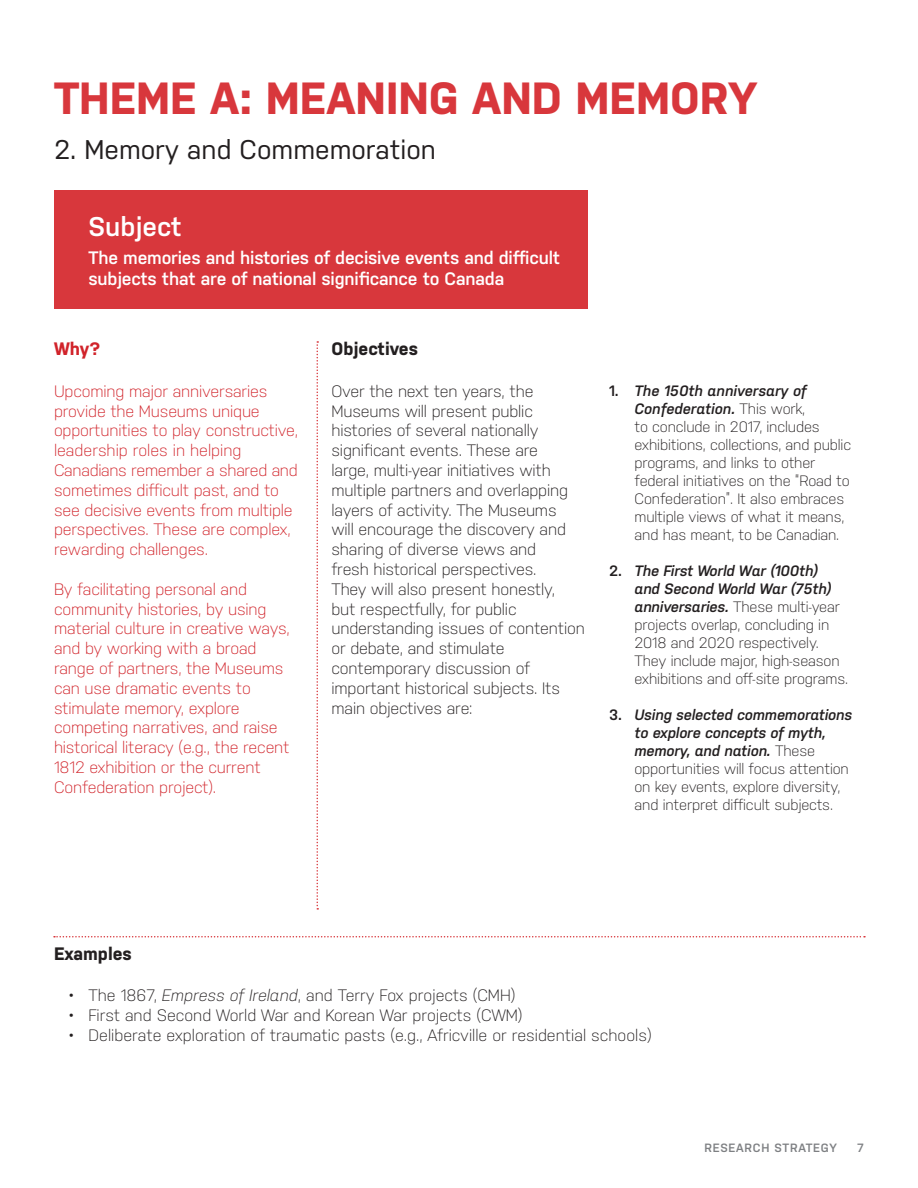
<style>
.page{position:relative;width:918px;height:1188px;background:#fff}
.page>*{position:absolute;margin:0;border:0;box-sizing:border-box;transform-origin:0 0}
.t1{font:700 45px "Nudista";color:#d8373c}
.t2{font:27px "Nudista";color:#231f20}
.t3{font:600 27px "Nudista";color:#fff}
.t4{font:600 18px/21.6px "Nudista";letter-spacing:-.01em;color:#fff}
.t5{font:700 18px "Nudista";color:#231f20}
.t6{font:700 18px "Nudista";color:#d1232a}
.t7{font:300 16.5px/19.8px "Nudista";letter-spacing:-.01em;color:#231f20}
.t8{font:300 16.5px/19.8px "Nudista";letter-spacing:-.01em;color:#d1232a}
.t9{font:300 15px/18px "Nudista";letter-spacing:-.01em;color:#231f20}
.t10{font:600 12px "Nudista";letter-spacing:.06em;color:#7e8083}
.s1{font-weight:600}
.s2{font-weight:600;font-style:italic}
.s3{font-style:italic}
</style>
<div class="page">
<div style="left:54px;top:190px;width:534px;height:119px;background:#d8373c"></div>
<svg style="left:54px;top:936px;width:811px;height:2px"></svg>
<svg style="left:316px;top:341px;width:2px;height:569px"></svg>
<h1 class="t1" style="left:54px;top:65px;width:705px">THEME A: MEANING AND MEMORY</h1>
<h2 class="t2" style="left:54px;top:130px;width:383px">2. Memory and Commemoration</h2>
<h2 class="t3" style="left:88px;top:207px;width:95px">Subject</h2>
<p class="t4" style="left:88px;top:245px;width:473px">The memories and histories of decisive events and difficult subjects that are of national significance to Canada</p>
<p class="t6" style="left:54px;top:336px;width:48px">Why?</p>
<p class="t8" style="left:54px;top:380px;width:246px">Upcoming major anniversaries provide the Museums unique opportunities to play constructive, leadership roles in helping<br>Canadians remember a shared and sometimes difficult past, and to see decisive events from multiple perspectives. These are complex, rewarding challenges.</p>
<p class="t8" style="left:54px;top:578px;width:237px">By facilitating personal and community histories, by using material culture in creative ways, and by working with a broad range of partners, the Museums can use dramatic events to stimulate memory, explore competing narratives, and raise historical literacy (e.g., the recent<br>1812 exhibition or the current<br>Confederation project).</p>
<p class="t5" style="left:332px;top:336px;width:88px">Objectives</p>
<p class="t7" style="left:332px;top:380px;width:255px">Over the next ten years, the<br>Museums will present public histories of several nationally significant events. These are<br>large, multi-year initiatives with multiple partners and overlapping layers of activity. The Museums<br>will encourage the discovery and sharing of diverse views and<br>fresh historical perspectives.<br>They will also present honestly,<br>but respectfully, for public understanding issues of contention or debate, and stimulate contemporary discussion of important historical subjects. Its main objectives are:</p>
<p class="t9" style="left:634px;top:381px;width:218px;text-indent:-26px"><span class="s1">1.</span> <span class="s2">The 150th anniversary of<br>Confederation.</span> This work,<br>to conclude in 2017, includes exhibitions, collections, and public programs, and links to other federal initiatives on the “Road to<br>Confederation”. It also embraces multiple views of what it means, and has meant, to be Canadian.</p>
<p class="t9" style="left:634px;top:561px;width:215px;text-indent:-26px"><span class="s1">2.</span> <span class="s2">The First World War (100th)<br>and Second World War (75th) anniversaries.</span> These multi-year projects overlap, concluding in<br>2018 and 2020 respectively.<br>They include major, high-season exhibitions and off-site programs.</p>
<p class="t9" style="left:634px;top:705px;width:219px;text-indent:-26px"><span class="s1">3.</span> <span class="s2">Using selected commemorations to explore concepts of myth, memory, and nation.</span> These opportunities will focus attention on key events, explore diversity, and interpret difficult subjects.</p>
<p class="t5" style="left:54px;top:940px;width:79px">Examples</p>
<p class="t7" style="left:69px;top:984px;width:448px">• The 1867, <span class="s3">Empress of Ireland</span>, and Terry Fox projects (CMH)</p>
<p class="t7" style="left:69px;top:1004px;width:455px">• First and Second World War and Korean War projects (CWM)</p>
<p class="t7" style="left:69px;top:1024px;width:584px">• Deliberate exploration of traumatic pasts (e.g., Africville or residential schools)</p>
<p class="t10" style="left:705px;top:1139px;width:134px">RESEARCH STRATEGY</p>
<p class="t10" style="left:857px;top:1139px;width:8px">7</p>
</div>
